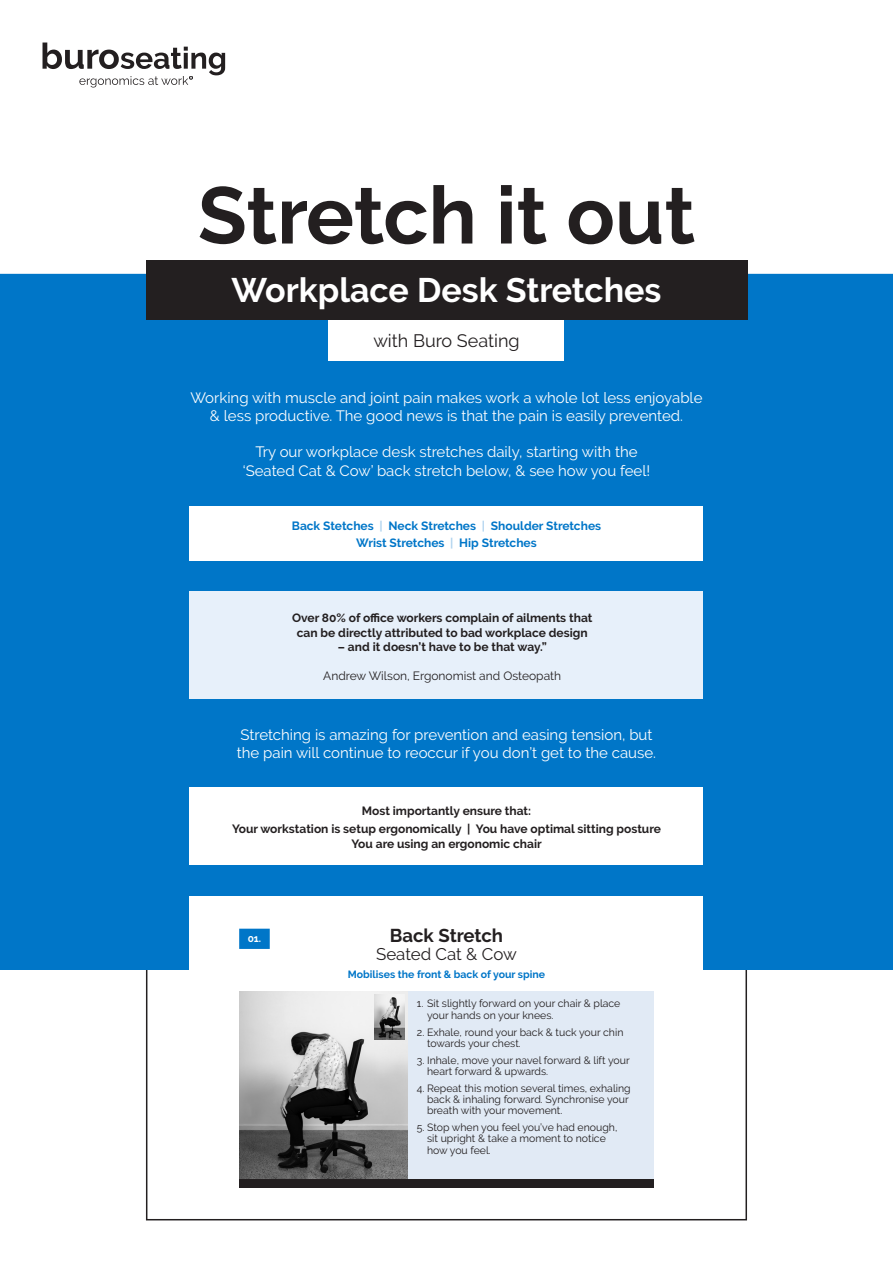
<style>
.page{position:relative;width:893px;height:1263px;background:#fff}
.page>*{position:absolute;margin:0;border:0;box-sizing:border-box;transform-origin:0 0}
.t1{font:700 80.1px "Raleway";color:#231f20}
.t2{font:700 33.9px "Raleway";color:#fff}
.t3{font:700 18.6px "Raleway";color:#231f20}
.t4{font:18px "Raleway";color:#231f20}
.t5{font:16.8px "Raleway";color:#231f20}
.t6{font:15px/18px "Raleway";color:#fff;text-align:center}
.t7{font:700 12px/14.4px "Raleway";color:#231f20;text-align:center}
.t8{font:700 12px/16.5px "Raleway";color:#0076c8;text-align:center}
.t9{font:12px "Raleway";color:#231f20}
.t10{font:10.5px/11.2px "Raleway";color:#231f20}
.t11{font:700 10.5px "Raleway";color:#0076c8}
.t12{font:700 10.2px "Raleway";color:#fff}
.s1{color:#b1d4ef}
</style>
<div class="page">
<div style="left:1px;top:275px;width:891px;height:694px;background:#0076c8"></div>
<div style="left:146px;top:261px;width:601px;height:59px;background:#231f20"></div>
<svg style="left:43px;top:43px;width:182px;height:44px"></svg>
<div style="left:190px;top:506px;width:513px;height:55px;background:#fff"></div>
<div style="left:190px;top:592px;width:513px;height:107px;background:#e7f0fa"></div>
<div style="left:329px;top:320px;width:235px;height:41px;background:#fff"></div>
<div style="left:190px;top:787px;width:513px;height:78px;background:#fff"></div>
<div style="left:190px;top:897px;width:513px;height:278px;background:#fff"></div>
<div style="left:239px;top:991px;width:415px;height:188px;background:#e1eaf5"></div>
<div style="left:239px;top:929px;width:31px;height:20px;background:#0076c8;border:2px solid #0076c8"></div>
<img style="left:239px;top:991px;width:169px;height:188px">
<img style="left:375px;top:995px;width:30px;height:44px">
<div style="left:239px;top:1179px;width:415px;height:8px;background:#231f20"></div>
<p class="t1" style="left:198px;top:170px;width:499px">Stretch it out</p>
<p class="t2" style="left:232px;top:271px;width:431px">Workplace Desk Stretches</p>
<p class="t4" style="left:373px;top:330px;width:148px">with Buro Seating</p>
<p class="t6" style="left:190px;top:389px;width:513px">Working with muscle and joint pain makes work a whole lot less enjoyable &amp; less productive. The good news is that the pain is easily prevented.</p>
<p class="t6" style="left:243px;top:443px;width:409px">Try our workplace desk stretches daily, starting with the ‘Seated Cat &amp; Cow’ back stretch below, &amp; see how you feel!</p>
<p class="t8" style="left:292px;top:518px;width:311px">Back Stetches <span class="s1">|</span> Neck Stretches <span class="s1">|</span> Shoulder Stretches<br>Wrist Stretches <span class="s1">|</span> Hip Stretches</p>
<p class="t7" style="left:292px;top:611px;width:302px">Over 80% of office workers complain of ailments that can be directly attributed to bad workplace design</p>
<p class="t7" style="left:338px;top:640px;width:211px">– and it doesn’t have to be that way.”</p>
<p class="t9" style="left:323px;top:669px;width:239px">Andrew Wilson, Ergonomist and Osteopath</p>
<p class="t6" style="left:237px;top:726px;width:421px;text-align:left">Stretching is amazing for prevention and easing tension, but the pain will continue to reoccur if you don’t get to the cause.</p>
<p class="t7" style="left:232px;top:802px;width:430px;line-height:18px">Most importantly ensure that:<br>Your workstation is setup ergonomically | You have optimal sitting posture</p>
<p class="t7" style="left:351px;top:836px;width:192px">You are using an ergonomic chair</p>
<p class="t12" style="left:248px;top:932px;width:15px">01.</p>
<p class="t3" style="left:390px;top:925px;width:115px">Back Stretch</p>
<p class="t5" style="left:376px;top:944px;width:142px">Seated Cat &amp; Cow</p>
<p class="t11" style="left:348px;top:968px;width:199px">Mobilises the front &amp; back of your spine</p>
<p class="t10" style="left:427px;top:998px;width:195px;text-indent:-10px">1. Sit slightly forward on your chair &amp; place your hands on your knees.</p>
<p class="t10" style="left:427px;top:1026px;width:198px;text-indent:-10px">2. Exhale, round your back &amp; tuck your chin towards your chest.</p>
<p class="t10" style="left:427px;top:1054px;width:204px;text-indent:-10px">3. Inhale, move your navel forward &amp; lift your heart forward &amp; upwards.</p>
<p class="t10" style="left:427px;top:1082px;width:205px;text-indent:-10px">4. Repeat this motion several times, exhaling back &amp; inhaling forward. Synchronise your breath with your movement.</p>
<p class="t10" style="left:427px;top:1122px;width:192px;text-indent:-10px">5. Stop when you feel you’ve had enough, sit upright &amp; take a moment to notice how you feel.</p>
</div>
